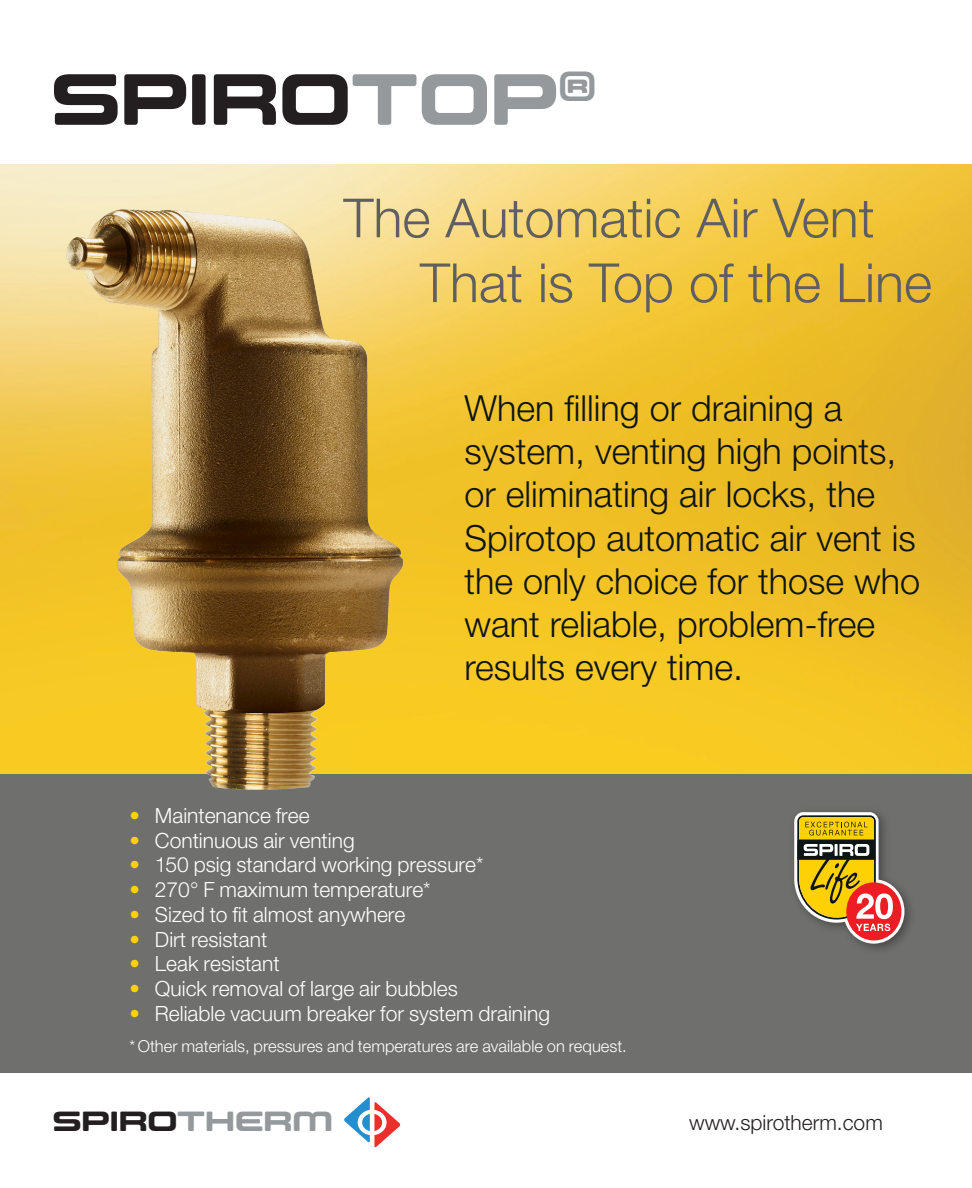
<style>
.page{position:relative;width:972px;height:1188px;background:#fff}
.page>*{position:absolute;margin:0;border:0;box-sizing:border-box;transform-origin:0 0}
.t1{font:72.15px "Controller Five";color:#231f20}
.t2{font:300 54px "Helvetica Neue LT Std";color:#5f5f62}
.t3{font:300 36px/43.2px "Helvetica Neue LT Std";color:#0e1415}
.t4{font:27.75px "Controller Five";color:#231f20;scale:1.08 1}
.t5{font:300 21px "Helvetica Neue LT Std";color:#fff}
.t6{font:300 21px "Helvetica Neue LT Std";color:#231f20}
.t7{font:300 16.5px "Helvetica Neue LT Std";color:#fff}
.s1{color:#95999b}
.s2{color:#fed105}
</style>
<div class="page">
<div style="left:0;top:763px;width:972px;height:310px;background:#6f706d"></div>
<img style="left:562px;top:164px;width:410px;height:609px">
<div style="left:788px;top:806px;width:128px;height:150px;background:#231f20;opacity:.5"></div>
<svg style="left:794px;top:812px;width:110px;height:132px"></svg>
<svg style="left:344px;top:1097px;width:56px;height:51px"></svg>
<img style="left:0;top:164px;width:562px;height:626px">
<h1 class="t1" style="left:51px;top:56px;width:547px">SPIRO<span class="s1">TOP</span><sup>®</sup></h1>
<p class="t2" style="left:343px;top:185px;width:533px">The Automatic Air Vent</p>
<p class="t2" style="left:420px;top:250px;width:514px">That is Top of the Line</p>
<p class="t3" style="left:464px;top:386px;width:457px">When filling or draining a system, venting high points, or eliminating air locks, the<br>Spirotop automatic air vent is the only choice for those who want reliable, problem-free results every time.</p>
<p class="t5" style="left:130px;top:803px;width:182px"><span class="s2">•</span> Maintenance free</p>
<p class="t5" style="left:130px;top:827px;width:227px"><span class="s2">•</span> Continuous air venting</p>
<p class="t5" style="left:130px;top:852px;width:355px"><span class="s2">•</span> 150 psig standard working pressure*</p>
<p class="t5" style="left:130px;top:877px;width:303px"><span class="s2">•</span> 270° F maximum temperature*</p>
<p class="t5" style="left:130px;top:902px;width:277px"><span class="s2">•</span> Sized to fit almost anywhere</p>
<p class="t5" style="left:130px;top:926px;width:139px"><span class="s2">•</span> Dirt resistant</p>
<p class="t5" style="left:130px;top:951px;width:152px"><span class="s2">•</span> Leak resistant</p>
<p class="t5" style="left:130px;top:976px;width:330px"><span class="s2">•</span> Quick removal of large air bubbles</p>
<p class="t5" style="left:130px;top:1001px;width:422px"><span class="s2">•</span> Reliable vacuum breaker for system draining</p>
<p class="t7" style="left:130px;top:1036px;width:499px">* Other materials, pressures and temperatures are available on request.</p>
<h3 class="t4" style="left:53px;top:1105px;width:261px">SPIRO<span class="s1">THERM</span></h3>
<p class="t6" style="left:689px;top:1109px;width:195px">www.spirotherm.com</p>
</div>
